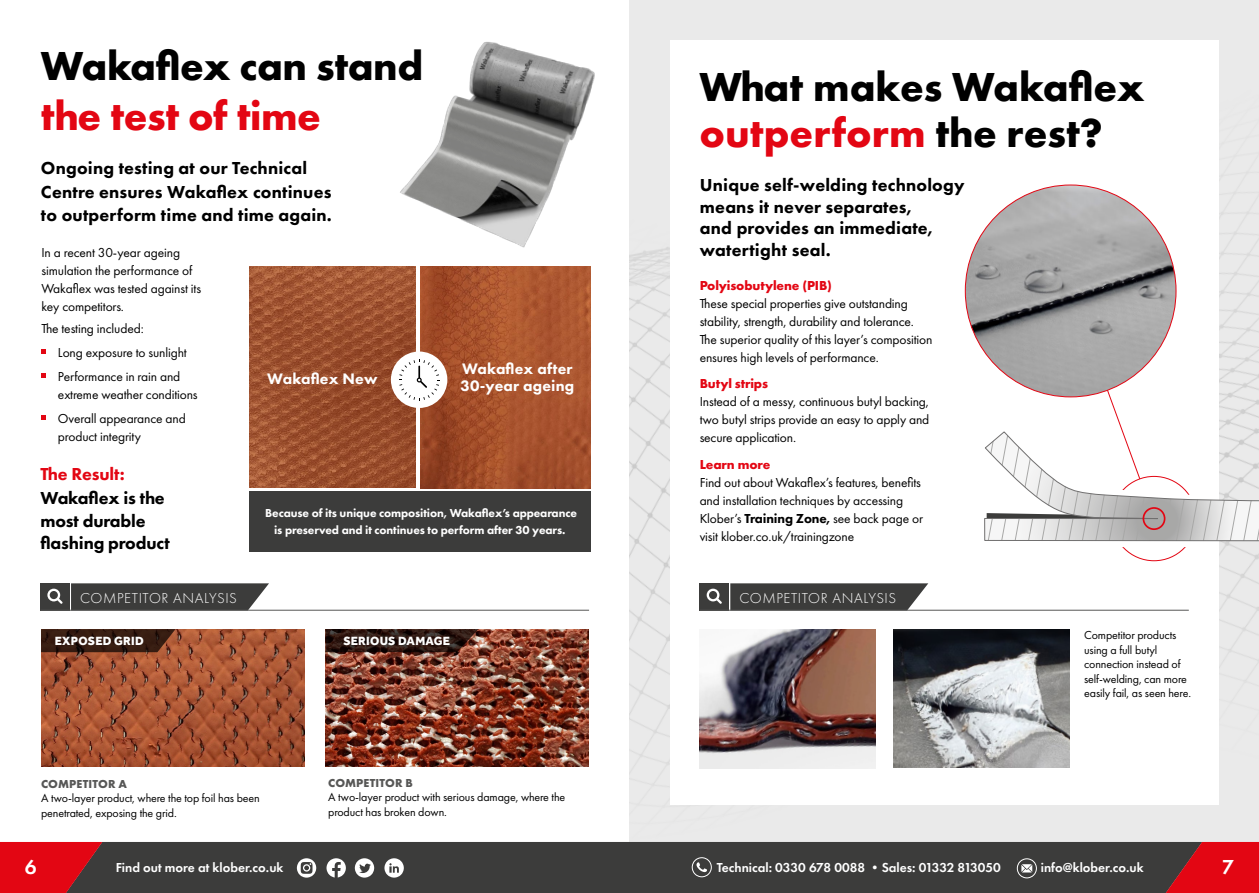
<style>
.page{position:relative;width:1259px;height:893px;background:#fff}
.page>*{position:absolute;margin:0;border:0;box-sizing:border-box;transform-origin:0 0}
.t1{font:700 42px/46.5px "Futura PT";color:#000}
.t2{font:700 42px "Futura PT";letter-spacing:-.01em;color:#e30613}
.t3{font:600 21px "Futura PT";color:#fff}
.t4{font:800 18px/21.6px "Futura PT";letter-spacing:.01em;color:#000}
.t5{font:800 18px/22.5px "Futura PT";letter-spacing:-.01em;color:#000}
.t6{font:800 18px "Futura PT";letter-spacing:-.01em;color:#e30613}
.t7{font:800 15.75px/17.1px "Futura PT";letter-spacing:.01em;color:#fff}
.t8{font:300 15px "Futura PT";letter-spacing:.04em;color:#fff}
.t9{font:13.5px/18px "Futura PT";letter-spacing:-.01em;color:#000}
.t10{font:600 13.5px "Futura PT";color:#fff}
.t11{font:700 13.5px "Futura PT";letter-spacing:-.01em;color:#e30613}
.t12{font:800 12.15px "Effra";letter-spacing:.02em;color:#fff}
.t13{font:12px/14.4px "Futura PT";letter-spacing:-.01em;color:#000}
.t14{font:800 12px/16.5px "Futura PT";letter-spacing:-.01em;color:#fff;text-align:center}
.t15{font:700 12px "Futura PT";letter-spacing:.01em;color:#575756}
.s1{color:#e30613}
.s2{font-weight:800}
</style>
<div class="page">
<div style="left:629px;top:0;width:630px;height:842px;background:#eaeaea"></div>
<div style="left:670px;top:40px;width:548px;height:762px;background:#fff"></div>
<div style="left:670px;top:568px;width:548px;height:236px;background:#fff"></div>
<img style="left:41px;top:629px;width:263px;height:137px">
<img style="left:325px;top:629px;width:263px;height:137px">
<svg style="left:41px;top:629px;width:134px;height:23px;background:#3b1e13"></svg>
<svg style="left:325px;top:629px;width:153px;height:23px;background:#321c16"></svg>
<img style="left:893px;top:629px;width:176px;height:138px">
<svg style="left:71px;top:583px;width:198px;height:27px;background:#484847"></svg>
<div style="left:40px;top:583px;width:30px;height:28px;background:#3c3c3b"></div>
<svg style="left:47px;top:589px;width:16px;height:15px"></svg>
<hr style="left:40px;top:610px;width:549px;height:1px;background:#575756">
<svg style="left:730px;top:583px;width:198px;height:27px;background:#484847"></svg>
<div style="left:699px;top:583px;width:30px;height:28px;background:#3c3c3b"></div>
<svg style="left:706px;top:589px;width:16px;height:15px"></svg>
<hr style="left:699px;top:610px;width:489px;height:1px;background:#575756">
<img style="left:699px;top:629px;width:176px;height:139px">
<svg style="left:41px;top:350px;width:5px;height:4px"></svg>
<svg style="left:41px;top:373px;width:5px;height:5px"></svg>
<svg style="left:41px;top:415px;width:5px;height:4px"></svg>
<img style="left:400px;top:42px;width:195px;height:206px">
<img style="left:249px;top:266px;width:166px;height:222px">
<img style="left:420px;top:266px;width:171px;height:222px">
<div style="left:391px;top:351px;width:56px;height:57px;background:#fff;border-radius:50%"></div>
<svg style="left:399px;top:360px;width:41px;height:40px"></svg>
<svg style="left:984px;top:297px;width:275px;height:250px"></svg>
<img style="left:965px;top:185px;width:211px;height:212px">
<div style="left:250px;top:491px;width:341px;height:61px;background:#3c3c3b"></div>
<div style="left:102px;top:842px;width:1063px;height:51px;background:#3c3c3b"></div>
<svg style="left:1165px;top:842px;width:94px;height:51px;background:#c1111b"></svg>
<svg style="left:0;top:842px;width:102px;height:51px;background:#c60f1a"></svg>
<svg style="left:691px;top:857px;width:21px;height:21px"></svg>
<svg style="left:1016px;top:858px;width:21px;height:21px"></svg>
<svg style="left:384px;top:858px;width:20px;height:20px"></svg>
<svg style="left:355px;top:858px;width:19px;height:20px"></svg>
<svg style="left:297px;top:858px;width:19px;height:20px"></svg>
<svg style="left:326px;top:858px;width:20px;height:20px"></svg>
<h1 class="t1" style="left:41px;top:42px;width:384px">Wakaflex can stand</h1>
<h1 class="t2" style="left:41px;top:89px;width:281px">the test of time</h1>
<h3 class="t4" style="left:41px;top:156px;width:292px;line-height:23.7px">Ongoing testing at our Technical<br>Centre ensures Wakaflex continues to outperform time and time again.</h3>
<p class="t9" style="left:41px;top:244px;width:161px">In a recent 30-year ageing simulation the performance of<br>Wakaflex was tested against its key competitors.</p>
<p class="t9" style="left:58px;top:317px;width:130px;line-height:23.7px;text-indent:-16px">The testing included:<br>Long exposure to sunlight<br>Performance in rain and</p>
<p class="t9" style="left:58px;top:383px;width:141px;line-height:23.7px">extreme weather conditions<br>Overall appearance and</p>
<p class="t9" style="left:58px;top:427px;width:84px">product integrity</p>
<h3 class="t6" style="left:40px;top:463px;width:86px">The Result:</h3>
<h3 class="t5" style="left:40px;top:487px;width:131px">Wakaflex is the most durable flashing product</h3>
<p class="t7" style="left:267px;top:370px;width:112px">Wakaflex New</p>
<p class="t7" style="left:460px;top:360px;width:115px">Wakaflex after<br>30-year ageing</p>
<p class="t14" style="left:265px;top:505px;width:313px">Because of its unique composition, Wakaflex’s appearance is preserved and it continues to perform after 30 years.</p>
<h1 class="t1" style="left:699px;top:62px;width:446px">What makes Wakaflex <span class="s1">outperform</span> the rest?</h1>
<h3 class="t4" style="left:700px;top:174px;width:266px">Unique self-welding technology means it never separates,<br>and provides an immediate, watertight seal.</h3>
<p class="t11" style="left:699px;top:277px;width:134px">Polyisobutylene (PIB)</p>
<p class="t9" style="left:699px;top:294px;width:234px">These special properties give outstanding stability, strength, durability and tolerance.<br>The superior quality of this layer’s composition ensures high levels of performance.</p>
<p class="t11" style="left:699px;top:375px;width:70px">Butyl strips</p>
<p class="t9" style="left:699px;top:393px;width:231px;text-align:justify">Instead of a messy, continuous butyl backing, two butyl strips provide an easy to apply and secure application.</p>
<p class="t11" style="left:699px;top:456px;width:72px">Learn more</p>
<p class="t9" style="left:699px;top:473px;width:225px">Find out about Wakaflex’s features, benefits and installation techniques by accessing Klober’s <span class="s2">Training Zone,</span> see back page or visit klober.co.uk/trainingzone</p>
<p class="t8" style="left:80px;top:589px;width:158px">COMPETITOR ANALYSIS</p>
<p class="t8" style="left:739px;top:589px;width:158px">COMPETITOR ANALYSIS</p>
<p class="t12" style="left:55px;top:634px;width:90px">EXPOSED GRID</p>
<p class="t12" style="left:343px;top:634px;width:108px">SERIOUS DAMAGE</p>
<p class="t15" style="left:41px;top:776px;width:87px">COMPETITOR A</p>
<p class="t13" style="left:41px;top:791px;width:220px">A two-layer product, where the top foil has been penetrated, exposing the grid.</p>
<p class="t15" style="left:328px;top:775px;width:86px">COMPETITOR B</p>
<p class="t13" style="left:328px;top:790px;width:239px">A two-layer product with serious damage, where the product has broken down.</p>
<p class="t13" style="left:1084px;top:628px;width:108px">Competitor products using a full butyl connection instead of self-welding, can more easily fail, as seen here.</p>
<h2 class="t3" style="left:25px;top:853px;width:13px">6</h2>
<p class="t10" style="left:116px;top:859px;width:169px">Find out more at klober.co.uk</p>
<p class="t10" style="left:716px;top:859px;width:286px">Technical: 0330 678 0088 •Sales: 01332 813050</p>
<p class="t10" style="left:1040px;top:859px;width:104px">info@klober.co.uk</p>
<h2 class="t3" style="left:1222px;top:853px;width:13px">7</h2>
</div>
